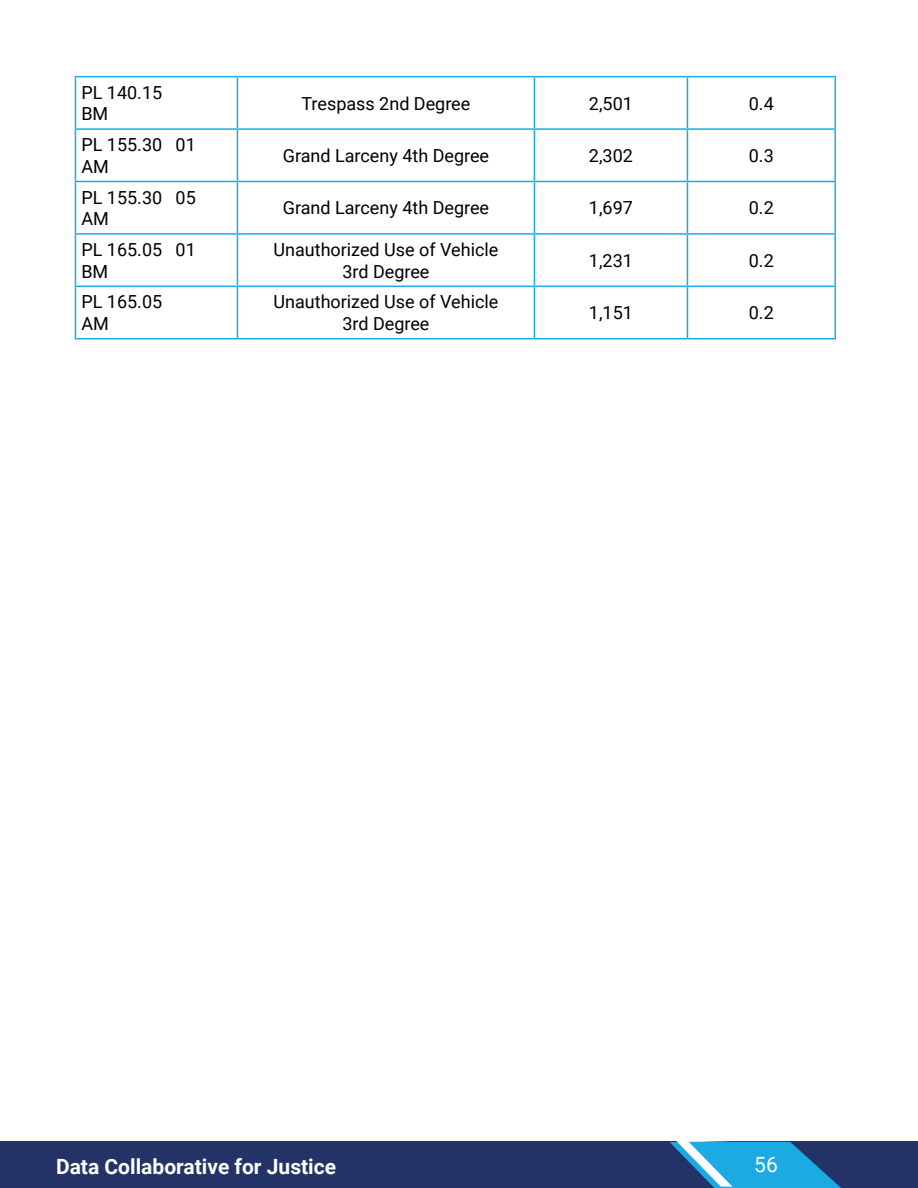
<style>
.page{position:relative;width:918px;height:1188px;background:#fff}
.page>*{position:absolute;margin:0;border:0;box-sizing:border-box;transform-origin:0 0}
.t1{font:700 21px "Roboto";color:#fff}
.t2{font:21px "Roboto";color:#fff}
.t3{font:18px/21.6px "Roboto";color:#000}
</style>
<div class="page">
<div style="left:0;top:1142px;width:918px;height:46px;background:#233267"></div>
<svg style="left:659px;top:1141px;width:182px;height:47px"></svg>
<hr style="left:75px;top:76px;width:162px;height:1px;background:#1babe2">
<hr style="left:75px;top:77px;width:1px;height:51px;background:#1babe2">
<hr style="left:237px;top:76px;width:297px;height:1px;background:#1babe2">
<hr style="left:237px;top:77px;width:1px;height:51px;background:#1babe2">
<hr style="left:534px;top:76px;width:153px;height:1px;background:#1babe2">
<hr style="left:534px;top:77px;width:1px;height:51px;background:#1babe2">
<hr style="left:687px;top:76px;width:149px;height:1px;background:#1babe2">
<hr style="left:687px;top:77px;width:1px;height:51px;background:#1babe2">
<hr style="left:834px;top:77px;width:2px;height:51px;background:#1babe2">
<hr style="left:75px;top:128px;width:162px;height:2px;background:#1babe2">
<hr style="left:75px;top:130px;width:1px;height:51px;background:#1babe2">
<hr style="left:237px;top:128px;width:297px;height:2px;background:#1babe2">
<hr style="left:237px;top:130px;width:1px;height:51px;background:#1babe2">
<hr style="left:534px;top:128px;width:153px;height:2px;background:#1babe2">
<hr style="left:534px;top:130px;width:1px;height:51px;background:#1babe2">
<hr style="left:687px;top:128px;width:149px;height:2px;background:#1babe2">
<hr style="left:687px;top:130px;width:1px;height:51px;background:#1babe2">
<hr style="left:834px;top:130px;width:2px;height:51px;background:#1babe2">
<hr style="left:75px;top:181px;width:162px;height:1px;background:#1babe2">
<hr style="left:75px;top:182px;width:1px;height:51px;background:#1babe2">
<hr style="left:237px;top:181px;width:297px;height:1px;background:#1babe2">
<hr style="left:237px;top:182px;width:1px;height:51px;background:#1babe2">
<hr style="left:534px;top:181px;width:153px;height:1px;background:#1babe2">
<hr style="left:534px;top:182px;width:1px;height:51px;background:#1babe2">
<hr style="left:687px;top:181px;width:149px;height:1px;background:#1babe2">
<hr style="left:687px;top:182px;width:1px;height:51px;background:#1babe2">
<hr style="left:834px;top:182px;width:2px;height:51px;background:#1babe2">
<hr style="left:75px;top:233px;width:162px;height:2px;background:#1babe2">
<hr style="left:75px;top:235px;width:1px;height:51px;background:#1babe2">
<hr style="left:237px;top:233px;width:297px;height:2px;background:#1babe2">
<hr style="left:237px;top:235px;width:1px;height:51px;background:#1babe2">
<hr style="left:534px;top:233px;width:153px;height:2px;background:#1babe2">
<hr style="left:534px;top:235px;width:1px;height:51px;background:#1babe2">
<hr style="left:687px;top:233px;width:149px;height:2px;background:#1babe2">
<hr style="left:687px;top:235px;width:1px;height:51px;background:#1babe2">
<hr style="left:834px;top:235px;width:2px;height:51px;background:#1babe2">
<hr style="left:75px;top:286px;width:162px;height:1px;background:#1babe2">
<hr style="left:75px;top:287px;width:1px;height:51px;background:#1babe2">
<hr style="left:237px;top:286px;width:297px;height:1px;background:#1babe2">
<hr style="left:237px;top:287px;width:1px;height:51px;background:#1babe2">
<hr style="left:534px;top:286px;width:153px;height:1px;background:#1babe2">
<hr style="left:534px;top:287px;width:1px;height:51px;background:#1babe2">
<hr style="left:687px;top:286px;width:149px;height:1px;background:#1babe2">
<hr style="left:687px;top:287px;width:1px;height:51px;background:#1babe2">
<hr style="left:834px;top:287px;width:2px;height:51px;background:#1babe2">
<hr style="left:75px;top:338px;width:162px;height:1px;background:#1babe2">
<hr style="left:237px;top:338px;width:297px;height:1px;background:#1babe2">
<hr style="left:534px;top:338px;width:153px;height:1px;background:#1babe2">
<hr style="left:687px;top:338px;width:149px;height:1px;background:#1babe2">
<p class="t3" style="left:81px;top:81px;width:82px">PL 140.15<br>BM</p>
<p class="t3" style="left:302px;top:92px;width:170px">Trespass 2nd Degree</p>
<p class="t3" style="left:589px;top:92px;width:45px">2,501</p>
<p class="t3" style="left:749px;top:92px;width:26px">0.4</p>
<p class="t3" style="left:81px;top:133px;width:116px">PL 155.30 01<br>AM</p>
<p class="t3" style="left:283px;top:144px;width:208px">Grand Larceny 4th Degree</p>
<p class="t3" style="left:589px;top:144px;width:45px">2,302</p>
<p class="t3" style="left:749px;top:144px;width:26px">0.3</p>
<p class="t3" style="left:81px;top:186px;width:116px">PL 155.30 05<br>AM</p>
<p class="t3" style="left:283px;top:197px;width:208px">Grand Larceny 4th Degree</p>
<p class="t3" style="left:589px;top:197px;width:45px">1,697</p>
<p class="t3" style="left:749px;top:197px;width:26px">0.2</p>
<p class="t3" style="left:81px;top:238px;width:116px">PL 165.05 01<br>BM</p>
<p class="t3" style="left:273px;top:238px;width:226px;text-align:center">Unauthorized Use of Vehicle<br>3rd Degree</p>
<p class="t3" style="left:589px;top:249px;width:45px">1,231</p>
<p class="t3" style="left:749px;top:249px;width:26px">0.2</p>
<p class="t3" style="left:81px;top:291px;width:82px">PL 165.05<br>AM</p>
<p class="t3" style="left:273px;top:291px;width:226px;text-align:center">Unauthorized Use of Vehicle<br>3rd Degree</p>
<p class="t3" style="left:589px;top:301px;width:45px">1,151</p>
<p class="t3" style="left:749px;top:301px;width:26px">0.2</p>
<p class="t1" style="left:56px;top:1151px;width:282px">Data Collaborative for Justice</p>
<p class="t2" style="left:754px;top:1150px;width:25px">56</p>
</div>
